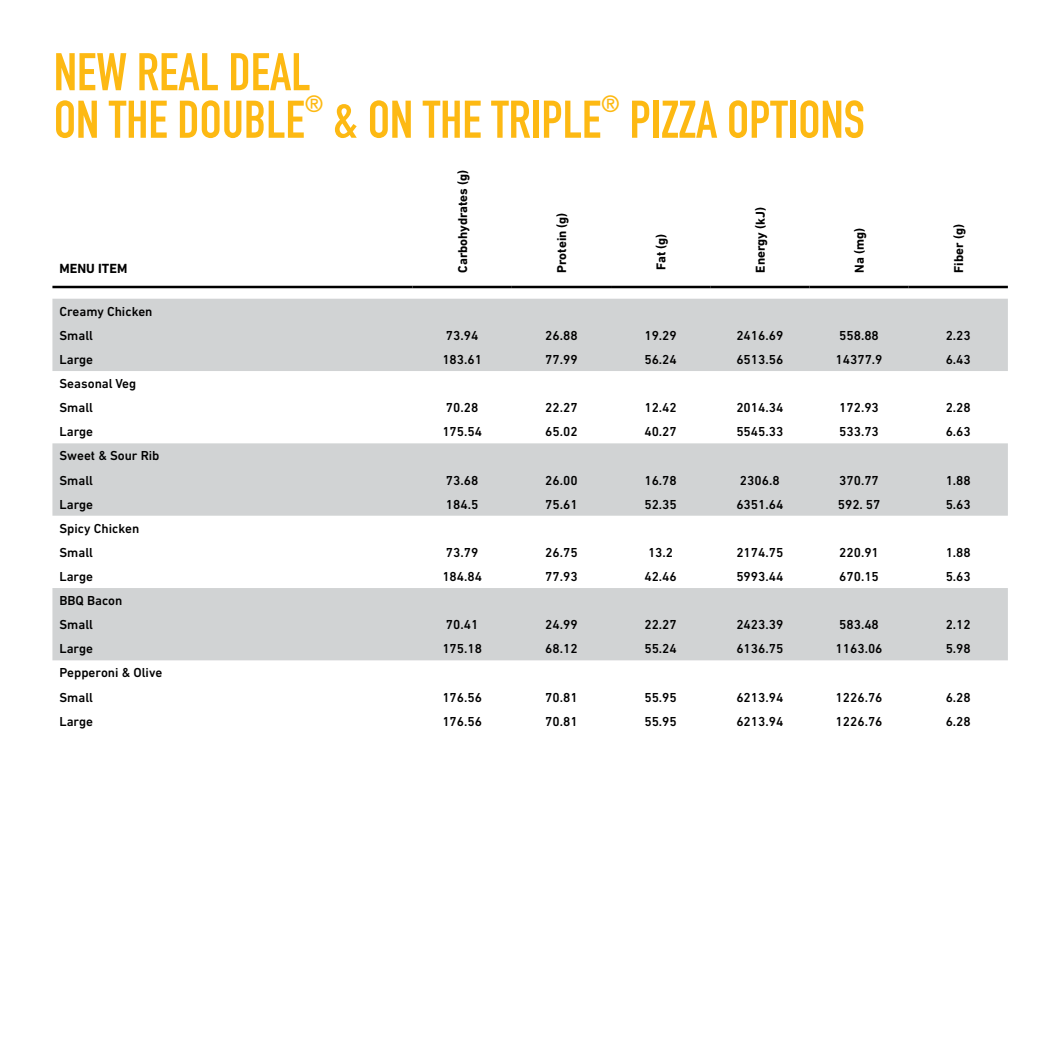
<style>
.page{position:relative;width:1063px;height:1063px;background:#fff}
.page>*{position:absolute;margin:0;border:0;box-sizing:border-box;transform-origin:0 0}
.t1{font:52px/47.5px "DIN Engschrift Std";color:#fdb913}
.t2{font:23.25px "DIN Engschrift Std";color:#fdb913}
.t3{font:700 13.5px "DIN Next LT Pro";color:#000}
.t4{font:500 13.25px/24px "DIN Next LT Pro";color:#000}
.t5{font:700 13px "DIN Next LT Pro";color:#000}
</style>
<div class="page">
<svg style="left:52px;top:299px;width:956px;height:217px;fill:#d1d3d4"></svg>
<div style="left:52px;top:588px;width:956px;height:72px;background:#d1d3d4"></div>
<hr style="left:52px;top:286px;width:361px;height:2px;background:#000">
<hr style="left:413px;top:286px;width:99px;height:2px;background:#000">
<hr style="left:512px;top:286px;width:99px;height:2px;background:#000">
<hr style="left:611px;top:286px;width:99px;height:2px;background:#000">
<hr style="left:710px;top:286px;width:99px;height:2px;background:#000">
<hr style="left:809px;top:286px;width:100px;height:2px;background:#000">
<hr style="left:909px;top:286px;width:99px;height:2px;background:#000">
<h1 class="t1" style="left:54px;top:49px;width:258px">NEW REAL DEAL<br>ON THE DOUBLE</h1>
<h2 class="t2" style="left:305px;top:90px;width:20px">®</h2>
<h1 class="t1" style="left:333px;top:96px;width:270px">&amp; ON THE TRIPLE</h1>
<h2 class="t2" style="left:601px;top:90px;width:20px">®</h2>
<h1 class="t1" style="left:630px;top:96px;width:237px">PIZZA OPTIONS</h1>
<p class="t3" style="left:60px;top:260px;width:69px">MENU ITEM</p>
<p class="t4" style="left:60px;top:299px;width:95px">Creamy Chicken<br>Small</p>
<p class="t5" style="left:455px;top:273px;width:105px;rotate:-90deg">Carbohydrates (g)</p>
<p class="t5" style="left:554px;top:273px;width:62px;rotate:-90deg">Protein (g)</p>
<p class="t5" style="left:654px;top:270px;width:38px;rotate:-90deg">Fat (g)</p>
<p class="t5" style="left:753px;top:273px;width:67px;rotate:-90deg">Energy (kJ)</p>
<p class="t5" style="left:852px;top:273px;width:46px;rotate:-90deg">Na (mg)</p>
<p class="t5" style="left:951px;top:273px;width:50px;rotate:-90deg">Fiber (g)</p>
<p class="t4" style="left:446px;top:323px;width:34px">73.94</p>
<p class="t4" style="left:545px;top:323px;width:34px">26.88</p>
<p class="t4" style="left:644px;top:323px;width:34px">19.29</p>
<p class="t4" style="left:736px;top:323px;width:48px">2416.69</p>
<p class="t4" style="left:839px;top:323px;width:41px">558.88</p>
<p class="t4" style="left:946px;top:323px;width:27px">2.23</p>
<p class="t4" style="left:60px;top:347px;width:35px">Large</p>
<p class="t4" style="left:442px;top:347px;width:41px">183.61</p>
<p class="t4" style="left:545px;top:347px;width:34px">77.99</p>
<p class="t4" style="left:644px;top:347px;width:34px">56.24</p>
<p class="t4" style="left:736px;top:347px;width:48px">6513.56</p>
<p class="t4" style="left:836px;top:347px;width:48px">14377.9</p>
<p class="t4" style="left:946px;top:347px;width:27px">6.43</p>
<p class="t4" style="left:60px;top:371px;width:78px">Seasonal Veg<br>Small</p>
<p class="t4" style="left:446px;top:396px;width:34px">70.28</p>
<p class="t4" style="left:545px;top:396px;width:34px">22.27</p>
<p class="t4" style="left:644px;top:396px;width:34px">12.42</p>
<p class="t4" style="left:736px;top:396px;width:48px">2014.34</p>
<p class="t4" style="left:839px;top:396px;width:41px">172.93</p>
<p class="t4" style="left:946px;top:396px;width:27px">2.28</p>
<p class="t4" style="left:60px;top:420px;width:35px">Large</p>
<p class="t4" style="left:442px;top:420px;width:41px">175.54</p>
<p class="t4" style="left:545px;top:420px;width:34px">65.02</p>
<p class="t4" style="left:644px;top:420px;width:34px">40.27</p>
<p class="t4" style="left:736px;top:420px;width:48px">5545.33</p>
<p class="t4" style="left:839px;top:420px;width:41px">533.73</p>
<p class="t4" style="left:946px;top:420px;width:27px">6.63</p>
<p class="t4" style="left:60px;top:444px;width:102px">Sweet &amp; Sour Rib<br>Small</p>
<p class="t4" style="left:446px;top:468px;width:34px">73.68</p>
<p class="t4" style="left:545px;top:468px;width:34px">26.00</p>
<p class="t4" style="left:644px;top:468px;width:34px">16.78</p>
<p class="t4" style="left:740px;top:468px;width:41px">2306.8</p>
<p class="t4" style="left:839px;top:468px;width:41px">370.77</p>
<p class="t4" style="left:946px;top:468px;width:27px">1.88</p>
<p class="t4" style="left:60px;top:492px;width:35px">Large</p>
<p class="t4" style="left:446px;top:492px;width:34px">184.5</p>
<p class="t4" style="left:545px;top:492px;width:34px">75.61</p>
<p class="t4" style="left:644px;top:492px;width:34px">52.35</p>
<p class="t4" style="left:736px;top:492px;width:48px">6351.64</p>
<p class="t4" style="left:838px;top:492px;width:44px">592. 57</p>
<p class="t4" style="left:946px;top:492px;width:27px">5.63</p>
<p class="t4" style="left:60px;top:516px;width:81px">Spicy Chicken<br>Small</p>
<p class="t4" style="left:446px;top:540px;width:34px">73.79</p>
<p class="t4" style="left:545px;top:540px;width:34px">26.75</p>
<p class="t4" style="left:648px;top:540px;width:27px">13.2</p>
<p class="t4" style="left:736px;top:540px;width:48px">2174.75</p>
<p class="t4" style="left:839px;top:540px;width:41px">220.91</p>
<p class="t4" style="left:946px;top:540px;width:27px">1.88</p>
<p class="t4" style="left:60px;top:564px;width:35px">Large</p>
<p class="t4" style="left:442px;top:564px;width:41px">184.84</p>
<p class="t4" style="left:545px;top:564px;width:34px">77.93</p>
<p class="t4" style="left:644px;top:564px;width:34px">42.46</p>
<p class="t4" style="left:736px;top:564px;width:48px">5993.44</p>
<p class="t4" style="left:839px;top:564px;width:41px">670.15</p>
<p class="t4" style="left:946px;top:564px;width:27px">5.63</p>
<p class="t4" style="left:60px;top:589px;width:64px">BBQ Bacon<br>Small</p>
<p class="t4" style="left:446px;top:613px;width:34px">70.41</p>
<p class="t4" style="left:545px;top:613px;width:34px">24.99</p>
<p class="t4" style="left:644px;top:613px;width:34px">22.27</p>
<p class="t4" style="left:736px;top:613px;width:48px">2423.39</p>
<p class="t4" style="left:839px;top:613px;width:41px">583.48</p>
<p class="t4" style="left:946px;top:613px;width:27px">2.12</p>
<p class="t4" style="left:60px;top:637px;width:35px">Large</p>
<p class="t4" style="left:442px;top:637px;width:41px">175.18</p>
<p class="t4" style="left:545px;top:637px;width:34px">68.12</p>
<p class="t4" style="left:644px;top:637px;width:34px">55.24</p>
<p class="t4" style="left:736px;top:637px;width:48px">6136.75</p>
<p class="t4" style="left:836px;top:637px;width:48px">1163.06</p>
<p class="t4" style="left:946px;top:637px;width:27px">5.98</p>
<p class="t4" style="left:60px;top:661px;width:104px">Pepperoni &amp; Olive<br>Small</p>
<p class="t4" style="left:442px;top:685px;width:41px">176.56</p>
<p class="t4" style="left:545px;top:685px;width:34px">70.81</p>
<p class="t4" style="left:644px;top:685px;width:34px">55.95</p>
<p class="t4" style="left:736px;top:685px;width:48px">6213.94</p>
<p class="t4" style="left:836px;top:685px;width:48px">1226.76</p>
<p class="t4" style="left:946px;top:685px;width:27px">6.28</p>
<p class="t4" style="left:60px;top:709px;width:35px">Large</p>
<p class="t4" style="left:442px;top:709px;width:41px">176.56</p>
<p class="t4" style="left:545px;top:709px;width:34px">70.81</p>
<p class="t4" style="left:644px;top:709px;width:34px">55.95</p>
<p class="t4" style="left:736px;top:709px;width:48px">6213.94</p>
<p class="t4" style="left:836px;top:709px;width:48px">1226.76</p>
<p class="t4" style="left:946px;top:709px;width:27px">6.28</p>
</div>
